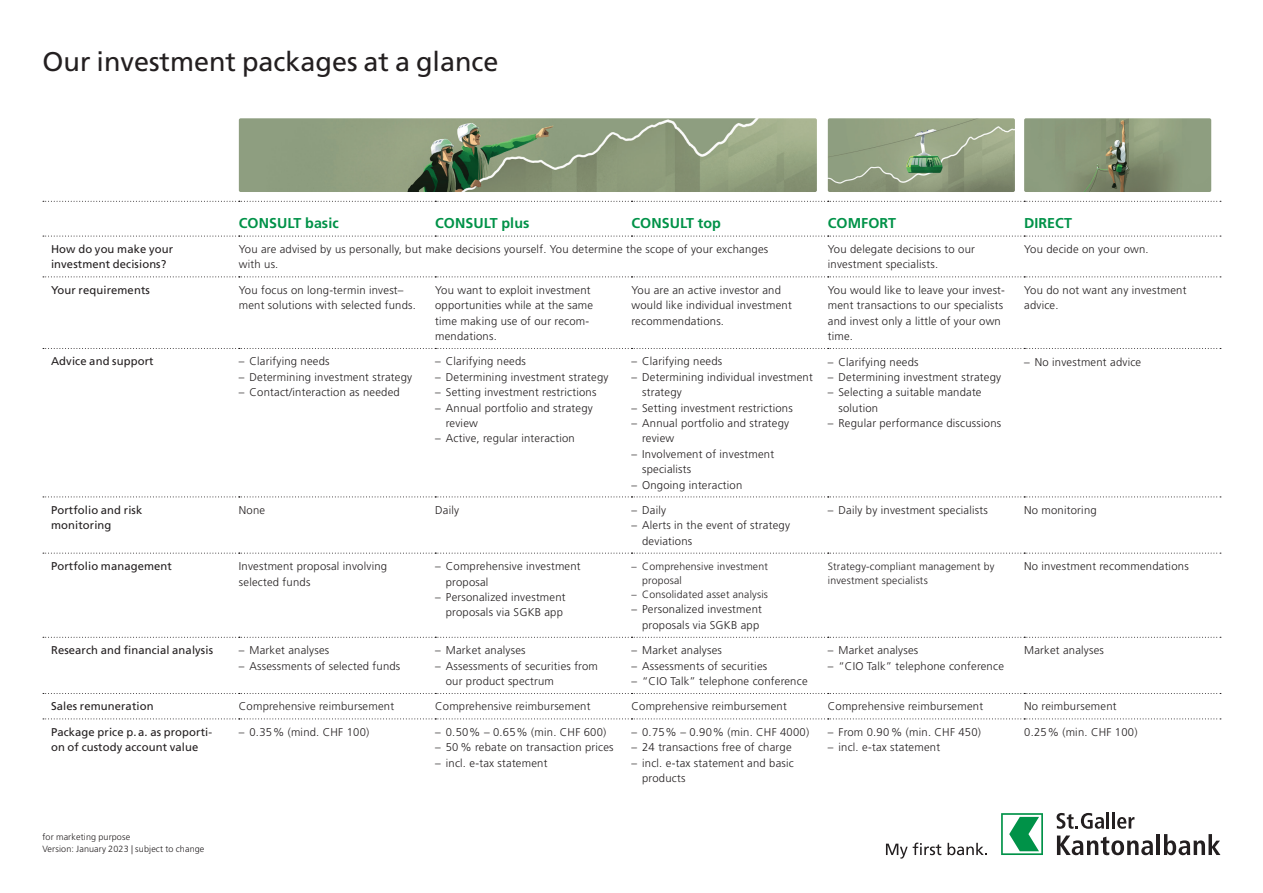
<style>
.page{position:relative;width:1263px;height:893px;background:#fff}
.page>*{position:absolute;margin:0;border:0;box-sizing:border-box;transform-origin:0 0}
.t1{font:27px "Frutiger LT Std";color:#231f20}
.t2{font:700 14.25px "Frutiger LT Std";letter-spacing:.005em;color:#009248}
.t3{font:300 11.25px/15.5px "Frutiger LT Std";letter-spacing:.02em;color:#231f20}
.t4{font:11.25px/15.5px "Frutiger LT Std";letter-spacing:.01em;color:#231f20}
.t5{font:300 10.5px/14.2px "Frutiger LT Std";letter-spacing:.02em;color:#231f20}
.t6{font:300 9px/12px "Frutiger LT Std";letter-spacing:.015em;color:#231f20}
</style>
<div class="page">
<svg style="left:886px;top:843px;width:55px;height:16px"></svg>
<svg style="left:947px;top:843px;width:40px;height:12px"></svg>
<svg style="left:1001px;top:813px;width:42px;height:42px"></svg>
<svg style="left:1056px;top:813px;width:48px;height:16px"></svg>
<hr style="left:1106px;top:812px;width:3px;height:16px;background:#231f20">
<hr style="left:1112px;top:812px;width:3px;height:16px;background:#231f20">
<svg style="left:1117px;top:817px;width:17px;height:12px"></svg>
<svg style="left:1057px;top:835px;width:96px;height:20px"></svg>
<hr style="left:1156px;top:834px;width:4px;height:21px;background:#231f20">
<svg style="left:1164px;top:834px;width:56px;height:21px"></svg>
<svg style="left:43px;top:718px;width:1178px;height:1px"></svg>
<svg style="left:43px;top:236px;width:1178px;height:1px"></svg>
<svg style="left:43px;top:276px;width:1178px;height:1px"></svg>
<svg style="left:43px;top:348px;width:1178px;height:1px"></svg>
<svg style="left:43px;top:496px;width:1178px;height:1px"></svg>
<svg style="left:43px;top:553px;width:1178px;height:1px"></svg>
<svg style="left:43px;top:637px;width:1178px;height:1px"></svg>
<svg style="left:43px;top:693px;width:1178px;height:1px"></svg>
<svg style="left:43px;top:201px;width:1178px;height:1px"></svg>
<img style="left:239px;top:118px;width:578px;height:74px">
<img style="left:828px;top:118px;width:187px;height:74px">
<img style="left:1024px;top:118px;width:187px;height:74px">
<h1 class="t1" style="left:43px;top:46px;width:458px">Our investment packages at a glance</h1>
<p class="t2" style="left:239px;top:214px;width:101px">CONSULT basic</p>
<p class="t2" style="left:435px;top:214px;width:96px">CONSULT plus</p>
<p class="t2" style="left:631px;top:214px;width:91px">CONSULT top</p>
<p class="t2" style="left:828px;top:214px;width:70px">COMFORT</p>
<p class="t2" style="left:1024px;top:214px;width:49px">DIRECT</p>
<p class="t4" style="left:51px;top:241px;width:124px">How do you make your investment decisions?</p>
<p class="t3" style="left:239px;top:242px;width:531px">You are advised by us personally, but make decisions yourself. You determine the scope of your exchanges with us.</p>
<p class="t3" style="left:828px;top:242px;width:149px">You delegate decisions to our investment specialists.</p>
<p class="t3" style="left:1024px;top:242px;width:126px">You decide on your own.</p>
<p class="t4" style="left:51px;top:282px;width:100px">Your requirements</p>
<p class="t3" style="left:239px;top:282px;width:179px">You focus on long-termin invest– ment solutions with selected funds.</p>
<p class="t3" style="left:435px;top:282px;width:160px">You want to exploit investment opportunities while at the same time making use of our recom&shy;mendations.</p>
<p class="t3" style="left:631px;top:282px;width:162px">You are an active investor and would like individual investment recommendations.</p>
<p class="t3" style="left:828px;top:282px;width:178px">You would like to leave your invest&shy;ment transactions to our specialists and invest only a little of your own time.</p>
<p class="t3" style="left:1024px;top:282px;width:164px">You do not want any investment advice.</p>
<p class="t4" style="left:51px;top:354px;width:104px">Advice and support</p>
<p class="t3" style="left:239px;top:354px;width:92px">– Clarifying needs</p>
<p class="t3" style="left:239px;top:369px;width:175px">– Determining investment strategy</p>
<p class="t3" style="left:239px;top:385px;width:163px">– Contact/interaction as needed</p>
<p class="t3" style="left:435px;top:354px;width:92px">– Clarifying needs</p>
<p class="t3" style="left:435px;top:369px;width:175px">– Determining investment strategy</p>
<p class="t3" style="left:435px;top:385px;width:163px">– Setting investment restrictions</p>
<p class="t3" style="left:446px;top:400px;width:149px;text-indent:-11px">– Annual portfolio and strategy review</p>
<p class="t3" style="left:435px;top:431px;width:141px">– Active, regular interaction</p>
<p class="t3" style="left:631px;top:354px;width:92px">– Clarifying needs</p>
<p class="t3" style="left:642px;top:369px;width:172px;text-indent:-11px">– Determining individual investment strategy</p>
<p class="t3" style="left:631px;top:400px;width:163px">– Setting investment restrictions</p>
<p class="t3" style="left:642px;top:416px;width:149px;text-indent:-11px">– Annual portfolio and strategy review</p>
<p class="t3" style="left:642px;top:446px;width:133px;text-indent:-11px">– Involvement of investment specialists</p>
<p class="t3" style="left:631px;top:477px;width:112px">– Ongoing interaction</p>
<p class="t3" style="left:828px;top:354px;width:92px">– Clarifying needs</p>
<p class="t3" style="left:828px;top:369px;width:175px">– Determining investment strategy</p>
<p class="t3" style="left:838px;top:385px;width:145px;text-indent:-11px">– Selecting a suitable mandate solution</p>
<p class="t3" style="left:828px;top:416px;width:175px">– Regular performance discussions</p>
<p class="t3" style="left:1024px;top:354px;width:119px">– No investment advice</p>
<p class="t4" style="left:51px;top:502px;width:93px">Portfolio and risk monitoring</p>
<p class="t3" style="left:239px;top:502px;width:28px">None</p>
<p class="t3" style="left:435px;top:502px;width:26px">Daily</p>
<p class="t3" style="left:631px;top:502px;width:36px">– Daily</p>
<p class="t3" style="left:642px;top:518px;width:149px;text-indent:-11px">– Alerts in the event of strategy deviations</p>
<p class="t4" style="left:51px;top:559px;width:122px">Portfolio management</p>
<p class="t3" style="left:239px;top:559px;width:150px">Investment proposal involving selected funds</p>
<p class="t3" style="left:446px;top:559px;width:136px;text-indent:-11px">– Comprehensive investment proposal</p>
<p class="t3" style="left:435px;top:589px;width:132px;text-align:right">– Personalized investment proposals via SGKB app</p>
<p class="t4" style="left:51px;top:643px;width:164px">Research and financial analysis</p>
<p class="t3" style="left:239px;top:643px;width:92px">– Market analyses</p>
<p class="t3" style="left:239px;top:658px;width:163px">– Assessments of selected funds</p>
<p class="t3" style="left:435px;top:643px;width:92px">– Market analyses</p>
<p class="t3" style="left:446px;top:658px;width:154px;text-indent:-11px">– Assessments of securities from our product spectrum</p>
<p class="t5" style="left:642px;top:559px;width:127px;text-indent:-11px">– Comprehensive investment proposal</p>
<p class="t5" style="left:631px;top:587px;width:138px">– Consolidated asset analysis</p>
<p class="t3" style="left:631px;top:602px;width:132px;text-align:right">– Personalized investment proposals via SGKB app</p>
<p class="t3" style="left:631px;top:643px;width:92px">– Market analyses</p>
<p class="t3" style="left:631px;top:658px;width:137px">– Assessments of securities</p>
<p class="t3" style="left:631px;top:673px;width:178px">– “CIO Talk” telephone conference</p>
<p class="t3" style="left:828px;top:503px;width:162px">– Daily by investment specialists</p>
<p class="t3" style="left:1024px;top:503px;width:74px">No monitoring</p>
<p class="t5" style="left:828px;top:559px;width:168px">Strategy-compliant management by investment specialists</p>
<p class="t3" style="left:1024px;top:559px;width:166px">No investment recommendations</p>
<p class="t3" style="left:828px;top:643px;width:92px">– Market analyses</p>
<p class="t3" style="left:828px;top:658px;width:178px">– “CIO Talk” telephone conference</p>
<p class="t3" style="left:1024px;top:643px;width:81px">Market analyses</p>
<p class="t4" style="left:51px;top:699px;width:104px">Sales remuneration</p>
<p class="t3" style="left:239px;top:699px;width:157px">Comprehensive reimbursement</p>
<p class="t3" style="left:435px;top:699px;width:157px">Comprehensive reimbursement</p>
<p class="t3" style="left:631px;top:699px;width:157px">Comprehensive reimbursement</p>
<p class="t3" style="left:828px;top:699px;width:157px">Comprehensive reimbursement</p>
<p class="t3" style="left:1024px;top:699px;width:94px">No reimbursement</p>
<p class="t4" style="left:51px;top:724px;width:163px">Package price p. a. as proporti&shy;on of custody account value</p>
<p class="t3" style="left:239px;top:724px;width:132px">– 0.35% (mind. CHF 100)</p>
<p class="t3" style="left:435px;top:724px;width:173px">– 0.50% – 0.65% (min. CHF 600)</p>
<p class="t3" style="left:631px;top:724px;width:179px">– 0.75% – 0.90% (min. CHF 4000)</p>
<p class="t3" style="left:631px;top:740px;width:162px">– 24 transactions free of charge</p>
<p class="t3" style="left:642px;top:755px;width:153px;text-indent:-11px">– incl. e-tax statement and basic products</p>
<p class="t3" style="left:828px;top:724px;width:155px">– From 0.90% (min. CHF 450)</p>
<p class="t3" style="left:828px;top:740px;width:114px">– incl. e-tax statement</p>
<p class="t3" style="left:1024px;top:724px;width:115px">0.25% (min. CHF 100)</p>
<p class="t3" style="left:435px;top:740px;width:180px">– 50% rebate on transaction prices</p>
<p class="t3" style="left:435px;top:755px;width:114px">– incl. e-tax statement</p>
<p class="t6" style="left:43px;top:831px;width:163px">for marketing purpose<br>Version: January 2023 | subject to change</p>
</div>
